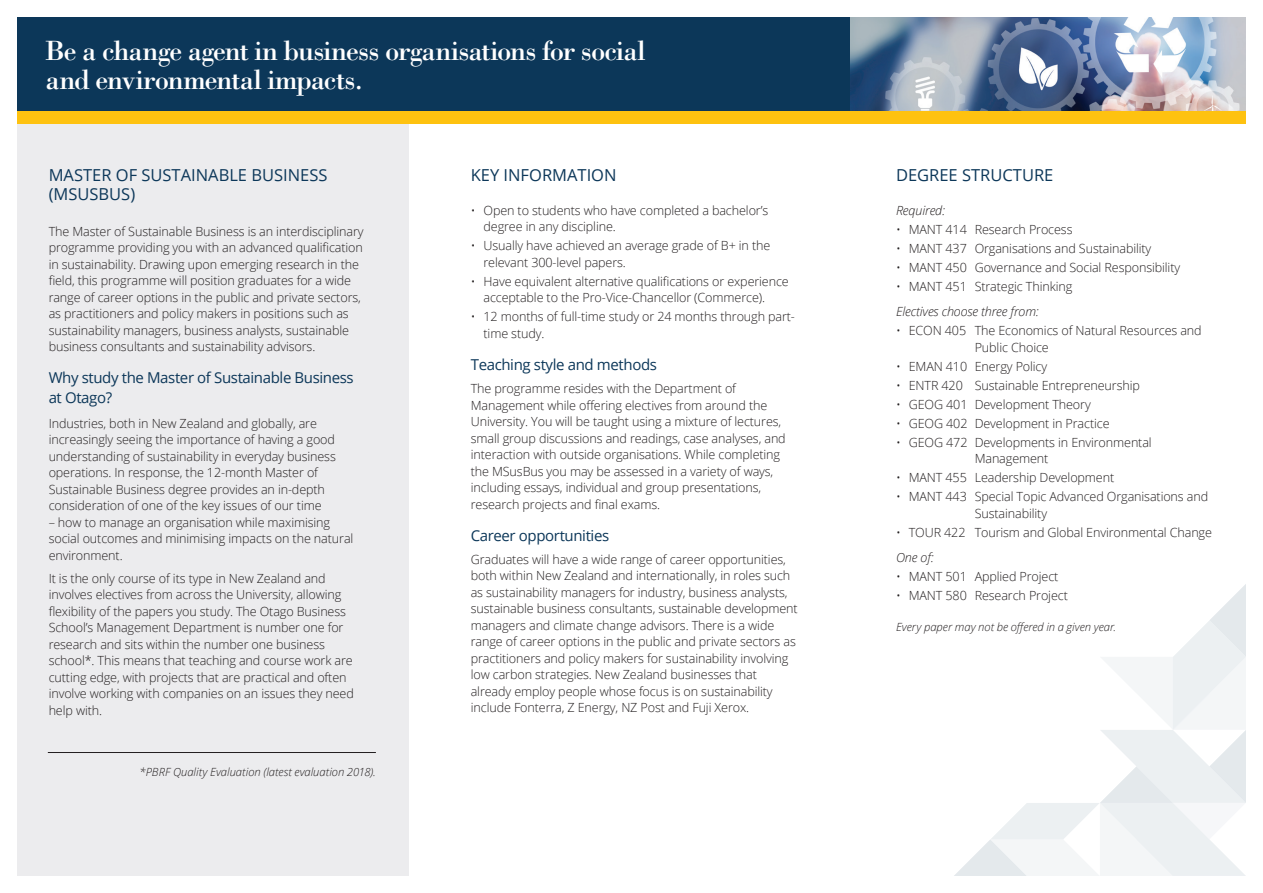
<style>
.page{position:relative;width:1263px;height:893px;background:#fff}
.page>*{position:absolute;margin:0;border:0;box-sizing:border-box;transform-origin:0 0}
.t1{font:28.65px/28.5px "Bodoni Std";letter-spacing:-.035em;color:#fff}
.header1{font:16.5px/19.5px "Open Sans";color:#0c3759}
.header1-2{font:15px/19.5px "Open Sans";letter-spacing:-.025em;color:#0c3759}
.body_text{font:300 12.6px/16.5px "Open Sans";letter-spacing:-.01em;color:#231f20}
.body_text-2{font:italic 300 12.6px "Open Sans";letter-spacing:-.01em;color:#231f20}
.t2{font:italic 300 11.25px "Open Sans";color:#231f20}
</style>
<div class="page">
<div style="left:17px;top:124px;width:391px;height:752px;background:#ececee"></div>
<div style="left:17px;top:17px;width:1229px;height:94px;background:#0c3759"></div>
<img style="left:850px;top:17px;width:396px;height:94px">
<div style="left:17px;top:111px;width:1229px;height:13px;background:#fec210"></div>
<svg style="left:954px;top:584px;width:292px;height:292px"></svg>
<hr style="left:48px;top:752px;width:328px;height:1px;background:#231f20">
<p class="t1" style="left:46px;top:36px;width:601px">Be a change agent in business organisations for social and environmental impacts.</p>
<p class="header1" style="left:49px;top:164px;width:280px">MASTER OF SUSTAINABLE BUSINESS (MSUSBUS)</p>
<p class="body_text" style="left:49px;top:222px;width:316px">The Master of Sustainable Business is an interdisciplinary programme providing you with an advanced qualification in sustainability. Drawing upon emerging research in the field, this programme will position graduates for a wide range of career options in the public and private sectors, as practitioners and policy makers in positions such as sustainability managers, business analysts, sustainable business consultants and sustainability advisors.</p>
<p class="header1-2" style="left:49px;top:368px;width:307px">Why study the Master of Sustainable Business at Otago?</p>
<p class="body_text" style="left:49px;top:415px;width:289px">Industries, both in New Zealand and globally, are increasingly seeing the importance of having a good understanding of sustainability in everyday business operations. In response, the 12-month Master of Sustainable Business degree provides an in-depth consideration of one of the key issues of our time</p>
<p class="body_text" style="left:49px;top:514px;width:306px">– how to manage an organisation while maximising social outcomes and minimising impacts on the natural environment.</p>
<p class="body_text" style="left:49px;top:570px;width:307px">It is the only course of its type in New Zealand and involves electives from across the University, allowing flexibility of the papers you study. The Otago Business School’s Management Department is number one for research and sits within the number one business school*. This means that teaching and course work are cutting edge, with projects that are practical and often involve working with companies on an issues they need help with.</p>
<p class="t2" style="left:140px;top:764px;width:238px">*PBRF Quality Evaluation (latest evaluation 2018).</p>
<p class="header1" style="left:471px;top:164px;width:147px">KEY INFORMATION</p>
<p class="header1" style="left:896px;top:164px;width:159px">DEGREE STRUCTURE</p>
<p class="body_text" style="left:483px;top:202px;width:286px;text-indent:-13px">• Open to students who have completed a bachelor’s degree in any discipline.</p>
<p class="body_text" style="left:483px;top:237px;width:288px;text-indent:-13px">• Usually have achieved an average grade of B+ in the relevant 300-level papers.</p>
<p class="body_text" style="left:483px;top:273px;width:307px;text-indent:-13px">• Have equivalent alternative qualifications or experience acceptable to the Pro-Vice-Chancellor (Commerce).</p>
<p class="body_text" style="left:483px;top:308px;width:313px;text-indent:-13px">• 12 months of full-time study or 24 months through part&shy;time study.</p>
<p class="header1-2" style="left:471px;top:355px;width:188px">Teaching style and methods</p>
<p class="body_text" style="left:471px;top:380px;width:316px">The programme resides with the Department of Management while offering electives from around the University. You will be taught using a mixture of lectures, small group discussions and readings, case analyses, and interaction with outside organisations. While completing the MSusBus you may be assessed in a variety of ways, including essays, individual and group presentations, research projects and final exams.</p>
<p class="header1-2" style="left:471px;top:525px;width:140px">Career opportunities</p>
<p class="body_text" style="left:471px;top:551px;width:329px">Graduates will have a wide range of career opportunities, both within New Zealand and internationally, in roles such as sustainability managers for industry, business analysts, sustainable business consultants, sustainable development managers and climate change advisors. There is a wide range of career options in the public and private sectors as practitioners and policy makers for sustainability involving low carbon strategies. New Zealand businesses that already employ people whose focus is on sustainability include Fonterra, Z Energy, NZ Post and Fuji Xerox.</p>
<p class="body_text-2" style="left:896px;top:202px;width:51px">Required:</p>
<p class="body_text" style="left:896px;top:221px;width:178px">• MANT 414 Research Process</p>
<p class="body_text" style="left:896px;top:240px;width:257px">• MANT 437 Organisations and Sustainability</p>
<p class="body_text" style="left:896px;top:259px;width:286px">• MANT 450 Governance and Social Responsibility</p>
<p class="body_text" style="left:896px;top:278px;width:178px">• MANT 451 Strategic Thinking</p>
<p class="body_text-2" style="left:896px;top:303px;width:144px">Electives choose three from:</p>
<p class="body_text" style="left:975px;top:322px;width:229px;text-indent:-79px">• ECON 405 The Economics of Natural Resources and<br>Public Choice</p>
<p class="body_text" style="left:896px;top:357px;width:153px">• EMAN 410 Energy Policy</p>
<p class="body_text" style="left:896px;top:376px;width:245px">• ENTR 420 Sustainable Entrepreneurship</p>
<p class="body_text" style="left:896px;top:396px;width:196px">• GEOG 401 Development Theory</p>
<p class="body_text" style="left:896px;top:415px;width:215px">• GEOG 402 Development in Practice</p>
<p class="body_text" style="left:975px;top:434px;width:179px;text-indent:-79px">• GEOG 472 Developments in Environmental<br>Management</p>
<p class="body_text" style="left:896px;top:469px;width:220px">• MANT 455 Leadership Development</p>
<p class="body_text" style="left:975px;top:488px;width:235px;text-indent:-79px">• MANT 443 Special Topic Advanced Organisations and<br>Sustainability</p>
<p class="body_text" style="left:896px;top:524px;width:317px">• TOUR 422 Tourism and Global Environmental Change</p>
<p class="body_text-2" style="left:896px;top:549px;width:39px">One of:</p>
<p class="body_text" style="left:896px;top:568px;width:164px">• MANT 501 Applied Project</p>
<p class="body_text" style="left:896px;top:587px;width:173px">• MANT 580 Research Project</p>
<p class="t2" style="left:896px;top:619px;width:222px">Every paper may not be offered in a given year.</p>
</div>
